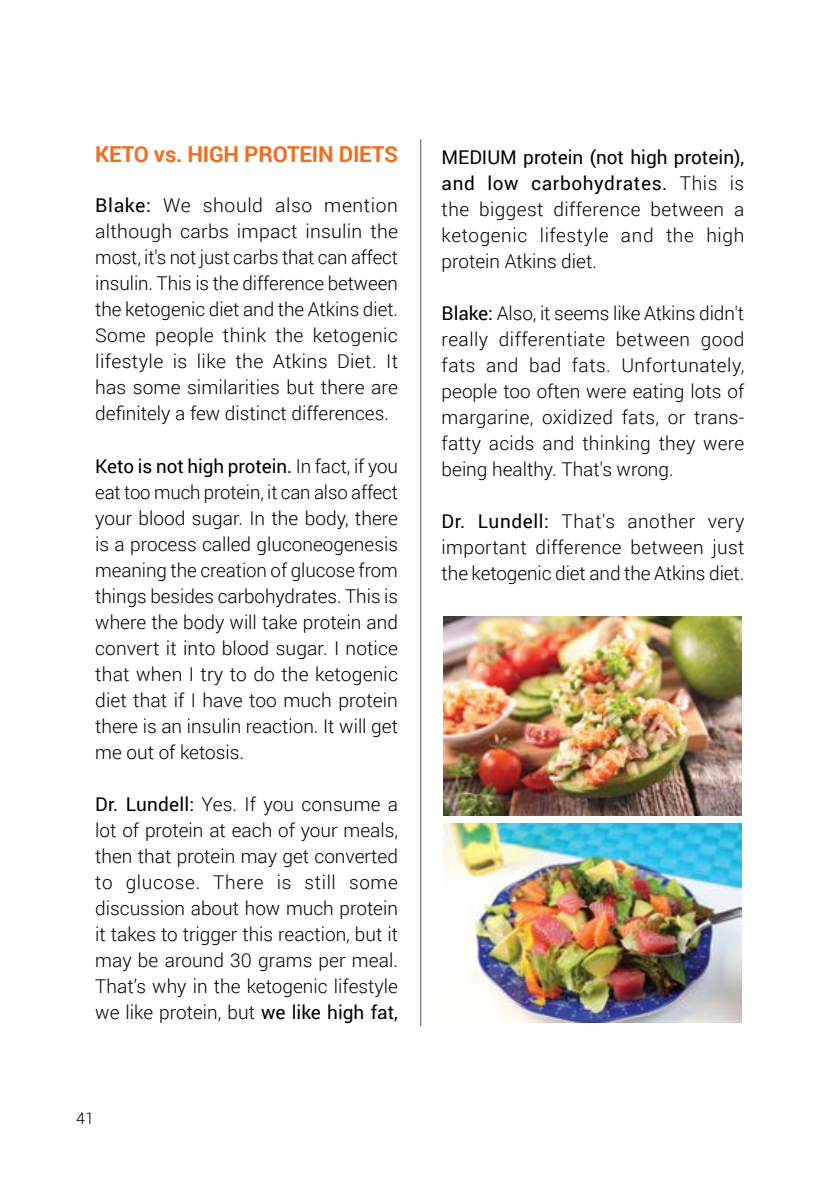
<style>
.page{position:relative;width:840px;height:1191px;background:#fff}
.page>*{position:absolute;margin:0;border:0;box-sizing:border-box;transform-origin:0 0}
.t1{font:700 22px "Roboto";letter-spacing:-.01em;color:#f36d20}
.t2{font:300 19px/26px "Roboto";color:#000;text-align:justify}
.t3{font:300 16px "Roboto";color:#000}
.s1{font-weight:400}
</style>
<div class="page">
<hr style="left:420px;top:139px;width:1px;height:887px;background:#505285">
<img style="left:443px;top:617px;width:298px;height:198px">
<img style="left:443px;top:823px;width:298px;height:199px">
<p class="t1" style="left:95px;top:139px;width:304px">KETO vs. HIGH PROTEIN DIETS</p>
<p class="t2" style="left:95px;top:192px;width:304px"><span class="s1">Blake:</span> We should also mention although carbs impact insulin the most, it's not just carbs that can affect insulin. This is the difference between the ketogenic diet and the Atkins diet.<br>Some people think the ketogenic lifestyle is like the Atkins Diet. It has some similarities but there are definitely a few distinct differences.</p>
<p class="t2" style="left:95px;top:452px;width:304px"><span class="s1">Keto is not high protein.</span> In fact, if you eat too much protein, it can also affect your blood sugar. In the body, there is a process called gluconeogenesis meaning the creation of glucose from things besides carbohydrates. This is where the body will take protein and convert it into blood sugar. I notice that when I try to do the ketogenic diet that if I have too much protein there is an insulin reaction. It will get me out of ketosis.</p>
<p class="t2" style="left:95px;top:790px;width:304px"><span class="s1">Dr. Lundell:</span> Yes. If you consume a lot of protein at each of your meals, then that protein may get converted to glucose. There is still some discussion about how much protein it takes to trigger this reaction, but it may be around 30 grams per meal.<br>That’s why in the ketogenic lifestyle we like protein, but <span class="s1">we like high fat,</span></p>
<p class="t3" style="left:76px;top:1107px;width:19px">41</p>
<p class="t2" style="left:441px;top:144px;width:304px"><span class="s1">MEDIUM protein (not high protein), and low carbohydrates.</span> This is the biggest difference between a ketogenic lifestyle and the high protein Atkins diet.</p>
<p class="t2" style="left:441px;top:299px;width:304px"><span class="s1">Blake:</span> Also, it seems like Atkins didn't really differentiate between good fats and bad fats. Unfortunately, people too often were eating lots of margarine, oxidized fats, or trans&shy;fatty acids and thinking they were being healthy. That's wrong.</p>
<p class="t2" style="left:441px;top:507px;width:304px"><span class="s1">Dr. Lundell:</span> That's another very important difference between just the ketogenic diet and the Atkins diet.</p>
</div>
